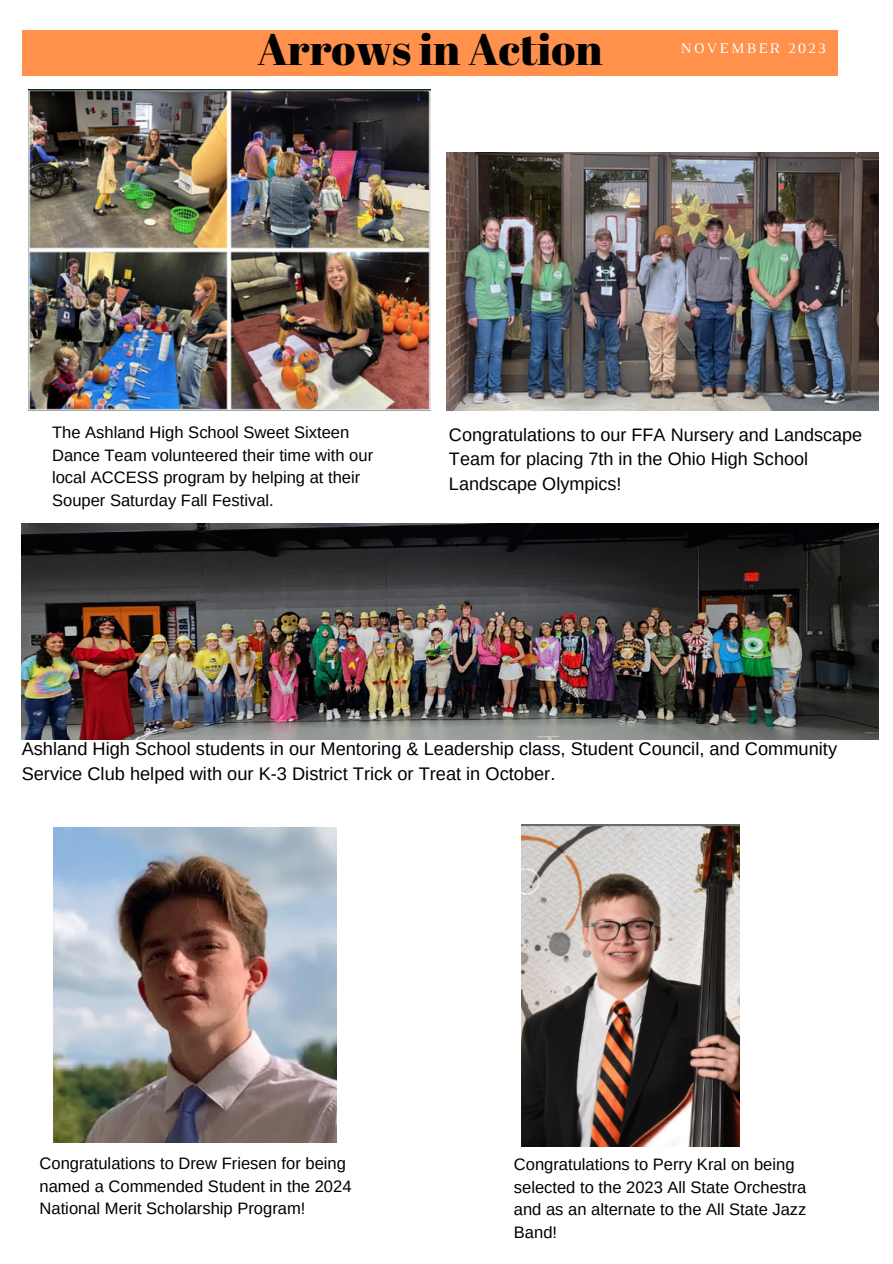
<style>
.page{position:relative;width:893px;height:1264px;background:#fff}
.page>*{position:absolute;margin:0;border:0;box-sizing:border-box;transform-origin:0 0}
.t1{font:44.1px "Abril Fatface";color:#000}
.t2{font:18.15px/24.8px "Arimo";color:#000}
.t3{font:18px/24.8px "Arimo";color:#000}
.t4{font:16.5px/22.5px "Arimo";color:#000}
.t5{font:15px "Luthier";letter-spacing:.14em;color:#fff}
</style>
<div class="page">
<div style="left:22px;top:30px;width:815px;height:45px;background:#ff914d"></div>
<img style="left:28px;top:89px;width:402px;height:322px">
<img style="left:22px;top:523px;width:856px;height:216px">
<img style="left:446px;top:153px;width:432px;height:257px">
<img style="left:521px;top:824px;width:218px;height:322px">
<img style="left:53px;top:827px;width:283px;height:315px">
<p class="t1" style="left:257px;top:19px;width:347px">Arrows in Action</p>
<p class="t5" style="left:680px;top:43px;width:147px">NOVEMBER 2023</p>
<p class="t4" style="left:52px;top:421px;width:322px">The Ashland High School Sweet Sixteen Dance Team volunteered their time with our local ACCESS program by helping at their Souper Saturday Fall Festival.</p>
<p class="t3" style="left:449px;top:422px;width:415px">Congratulations to our FFA Nursery and Landscape<br>Team for placing 7th in the Ohio High School<br>Landscape Olympics!</p>
<p class="t2" style="left:22px;top:736px;width:816px">Ashland High School students in our Mentoring &amp; Leadership class, Student Council, and Community<br>Service Club helped with our K-3 District Trick or Treat in October.</p>
<p class="t4" style="left:40px;top:1152px;width:313px">Congratulations to Drew Friesen for being named a Commended Student in the 2024<br>National Merit Scholarship Program!</p>
<p class="t4" style="left:514px;top:1153px;width:294px">Congratulations to Perry Kral on being selected to the 2023 All State Orchestra and as an alternate to the All State Jazz<br>Band!</p>
</div>
